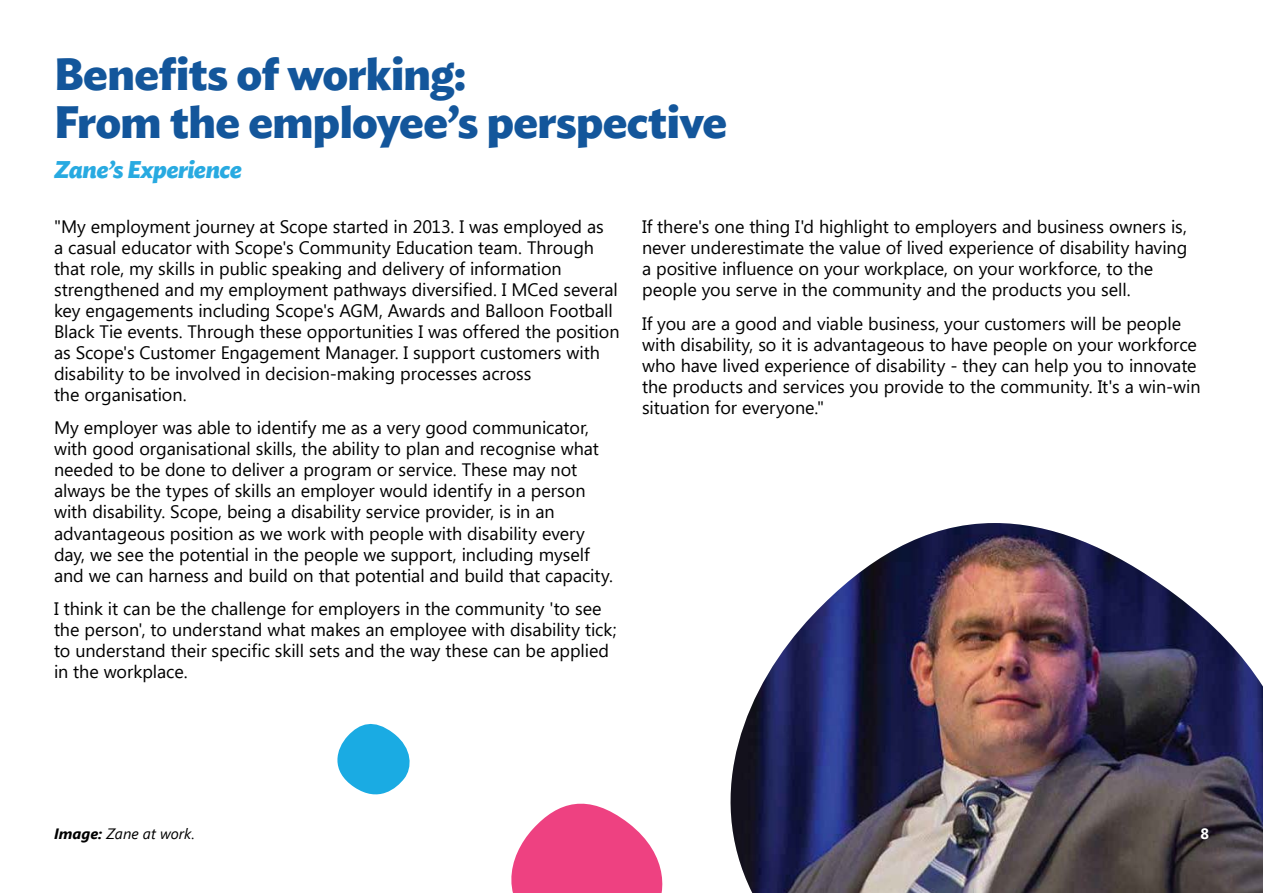
<style>
.page{position:relative;width:1263px;height:893px;background:#fff}
.page>*{position:absolute;margin:0;border:0;box-sizing:border-box;transform-origin:0 0}
.t1{font:700 45px/48px "Ideal Sans";letter-spacing:-.015em;color:#13569b}
.t2{font:italic 700 24px "Ideal Sans";letter-spacing:-.02em;color:#28aae1}
.t3{font:18px/21px "Segoe UI";letter-spacing:-.005em;color:#000}
.t4{font:italic 15px "Segoe UI";color:#000}
.t5{font:700 15px "Segoe UI";color:#fff}
.s1{font-weight:700}
</style>
<div class="page">
<img style="left:730px;top:523px;width:533px;height:370px">
<svg style="left:337px;top:724px;width:73px;height:71px"></svg>
<svg style="left:511px;top:803px;width:152px;height:90px"></svg>
<h1 class="t1" style="left:54px;top:47px;width:675px">Benefits of working:<br>From the employee’s perspective</h1>
<h2 class="t2" style="left:54px;top:150px;width:190px">Zane’s Experience</h2>
<p class="t3" style="left:54px;top:216px;width:567px">"My employment journey at Scope started in 2013. I was employed as<br>a casual educator with Scope's Community Education team. Through that role, my skills in public speaking and delivery of information strengthened and my employment pathways diversified. I MCed several key engagements including Scope's AGM, Awards and Balloon Football Black Tie events. Through these opportunities I was offered the position as Scope's Customer Engagement Manager. I support customers with disability to be involved in decision-making processes across<br>the organisation.</p>
<p class="t3" style="left:54px;top:418px;width:560px">My employer was able to identify me as a very good communicator, with good organisational skills, the ability to plan and recognise what needed to be done to deliver a program or service. These may not always be the types of skills an employer would identify in a person with disability. Scope, being a disability service provider, is in an advantageous position as we work with people with disability every day, we see the potential in the people we support, including myself and we can harness and build on that potential and build that capacity.</p>
<p class="t3" style="left:54px;top:598px;width:564px">I think it can be the challenge for employers in the community 'to see the person', to understand what makes an employee with disability tick; to understand their specific skill sets and the way these can be applied in the workplace.</p>
<p class="t3" style="left:642px;top:216px;width:547px">If there's one thing I'd highlight to employers and business owners is, never underestimate the value of lived experience of disability having a positive influence on your workplace, on your workforce, to the people you serve in the community and the products you sell.</p>
<p class="t3" style="left:642px;top:313px;width:560px">If you are a good and viable business, your customers will be people with disability, so it is advantageous to have people on your workforce who have lived experience of disability - they can help you to innovate the products and services you provide to the community. It's a win-win situation for everyone."</p>
<p class="t4" style="left:54px;top:825px;width:142px"><span class="s1">Image:</span> Zane at work.</p>
<p class="t5" style="left:1200px;top:825px;width:10px">8</p>
</div>
